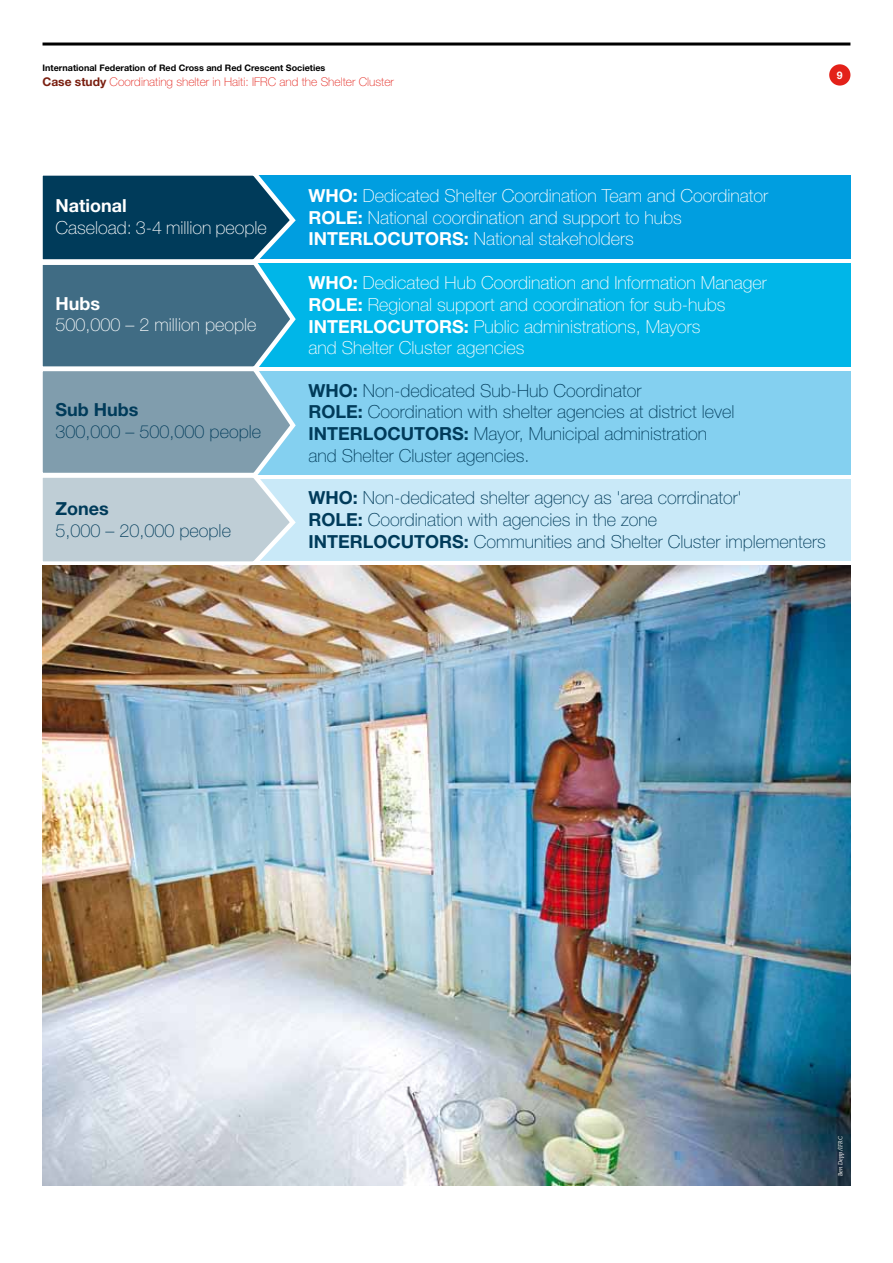
<style>
.page{position:relative;width:893px;height:1263px;background:#fff}
.page>*{position:absolute;margin:0;border:0;box-sizing:border-box;transform-origin:0 0}
.t1{font:100 18px/21.6px "Helvetica Neue LT Std";color:#003b5a}
.t2{font:100 18px/21.6px "Helvetica Neue LT Std";color:#fff}
.t3{font:700 18px "Helvetica Neue LT Std";color:#fff}
.t4{font:700 18px "Helvetica Neue LT Std";color:#003b5a}
.t5{font:100 12px "Helvetica Neue";color:#e32119}
.t6{font:700 10.5px "Helvetica Neue";color:#fff}
.t7{font:700 9px "Helvetica Neue LT Std";color:#000}
.t8{font:italic 6px "Caecilia LT Std";color:#fff}
.s1{font-weight:700;color:#7a1f10}
.s2{font-weight:700}
</style>
<div class="page">
<hr style="left:43px;top:43px;width:807px;height:3px;background:#000">
<div style="left:829px;top:64px;width:21px;height:22px;background:#e32119;border-radius:50%"></div>
<div style="left:253px;top:176px;width:598px;height:83px;background:#009ee0"></div>
<div style="left:253px;top:264px;width:598px;height:103px;background:#00b6e8"></div>
<div style="left:253px;top:371px;width:598px;height:103px;background:#84d0f0"></div>
<div style="left:253px;top:479px;width:598px;height:81px;background:#c9e9f8"></div>
<svg style="left:42px;top:175px;width:257px;height:393px;background:#6a92a6"></svg>
<img style="left:43px;top:566px;width:807px;height:619px">
<p class="t7" style="left:43px;top:62px;width:284px">International Federation of Red Cross and Red Crescent Societies</p>
<p class="t5" style="left:43px;top:74px;width:353px"><span class="s1">Case study</span> Coordinating shelter in Haiti: IFRC and the Shelter Cluster</p>
<p class="t6" style="left:837px;top:69px;width:7px">9</p>
<p class="t3" style="left:56px;top:195px;width:73px">National</p>
<p class="t2" style="left:56px;top:216px;width:213px">Caseload: 3-4 million people</p>
<p class="t3" style="left:56px;top:292px;width:46px">Hubs</p>
<p class="t2" style="left:56px;top:314px;width:202px">500,000 – 2 million people</p>
<p class="t4" style="left:56px;top:398px;width:85px">Sub Hubs</p>
<p class="t1" style="left:56px;top:420px;width:207px">300,000 – 500,000 people</p>
<p class="t4" style="left:56px;top:498px;width:55px">Zones</p>
<p class="t1" style="left:56px;top:520px;width:177px">5,000 – 20,000 people</p>
<p class="t2" style="left:309px;top:185px;width:461px"><span class="s2">WHO:</span> Dedicated Shelter Coordination Team and Coordinator<br><span class="s2">ROLE:</span> National coordination and support to hubs<br><span class="s2">Interlocutors</span></p>
<p class="t2" style="left:464px;top:228px;width:171px"><span class="s2">:</span> National stakeholders</p>
<p class="t2" style="left:309px;top:272px;width:460px"><span class="s2">WHO:</span> Dedicated Hub Coordination and Information Manager<br><span class="s2">ROLE:</span> Regional support and coordination for sub-hubs<br><span class="s2">Interlocutors</span></p>
<p class="t2" style="left:309px;top:315px;width:394px;text-indent:155px"><span class="s2">:</span> Public administrations, Mayors and Shelter Cluster agencies</p>
<p class="t1" style="left:309px;top:380px;width:428px"><span class="s2">WHO:</span> Non-dedicated Sub-Hub Coordinator<br><span class="s2">ROLE:</span> Coordination with shelter agencies at district level<br><span class="s2">Interlocutors</span></p>
<p class="t1" style="left:309px;top:423px;width:400px;text-indent:155px"><span class="s2">:</span> Mayor, Municipal administration and Shelter Cluster agencies.</p>
<p class="t1" style="left:309px;top:487px;width:434px"><span class="s2">WHO:</span> Non-dedicated shelter agency as 'area corrdinator'<br><span class="s2">ROLE:</span> Coordination with agencies in the zone<br><span class="s2">Interlocutors</span></p>
<p class="t1" style="left:464px;top:530px;width:363px"><span class="s2">:</span> Communities and Shelter Cluster implementers</p>
<p class="t8" style="left:837px;top:1176px;width:42px;rotate:-90deg">Ben Depp/IFRC</p>
</div>
